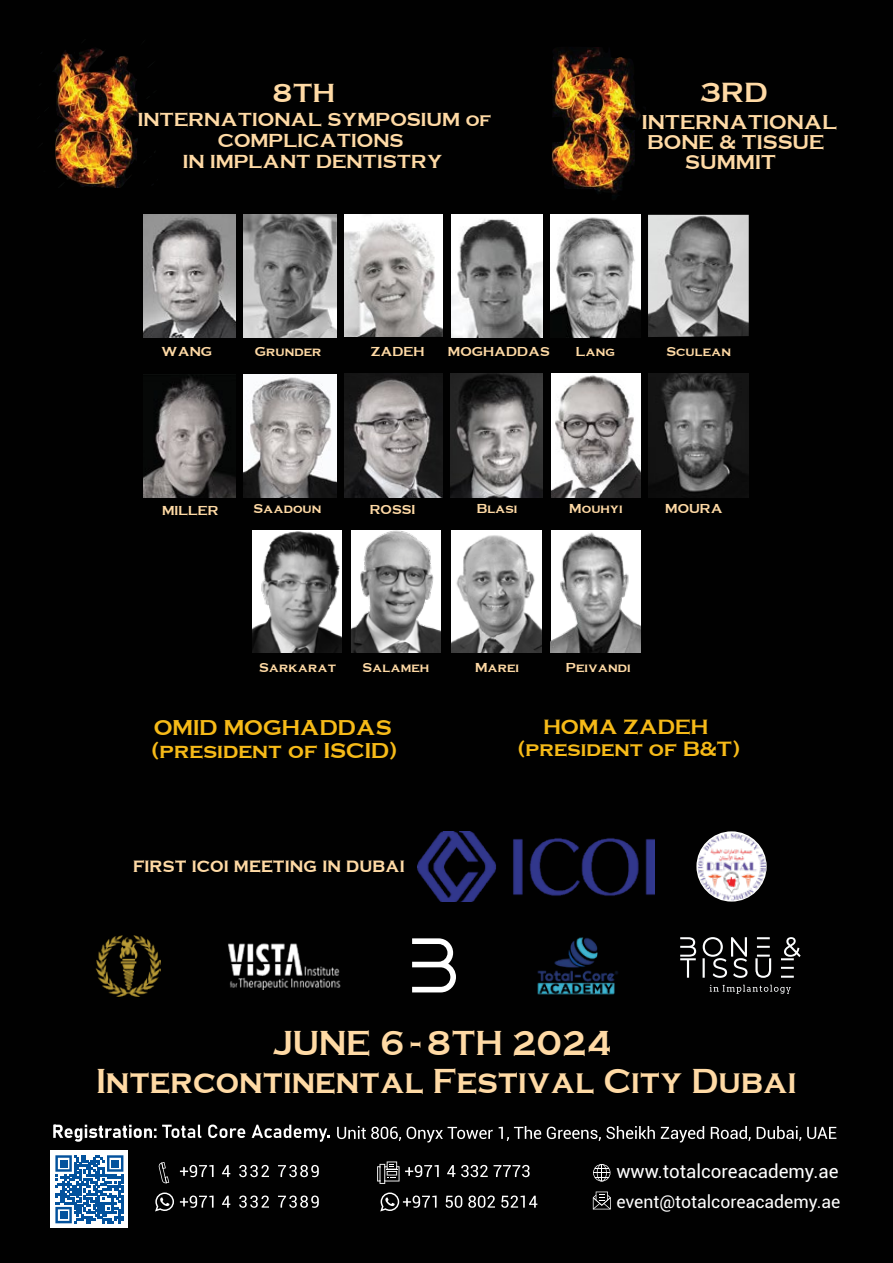
<style>
.page{position:relative;width:893px;height:1263px;background:#010101}
.page>*{position:absolute;margin:0;border:0;box-sizing:border-box;transform-origin:0 0}
.t1{font:700 35.85px/38px "Copperplate";color:#ffdaa5;text-align:center;scale:.91 1}
.t2{font:700 28.65px "Copperplate";color:#ffdaa5}
.t3{font:700 27px "Copperplate";color:#ffdaa5}
.t4{font:700 22.2px/23.1px "Copperplate";color:#f6ba18}
.t5{font:700 21.3px/21.3px "Copperplate";color:#f6ba18;text-align:center}
.t6{font:700 20.85px "Copperplate";color:#ffdaa5;scale:.91 1}
.t7{font:700 20.7px "Copperplate";color:#ffdaa5}
.t8{font:700 19.5px/20.9px "Copperplate";color:#ffdaa5;text-align:center}
.t9{font:18.75px "Roboto";color:#fff}
.t10{font:17.55px "Roboto";color:#fff}
.t11{font:700 13.5px "Copperplate";color:#ffdaa5}
</style>
<div class="page">
<img style="left:54px;top:48px;width:89px;height:140px">
<img style="left:551px;top:47px;width:90px;height:146px">
<svg style="left:337px;top:1126px;width:64px;height:15px"></svg>
<svg style="left:407px;top:1127px;width:86px;height:15px"></svg>
<svg style="left:499px;top:1126px;width:42px;height:15px"></svg>
<svg style="left:547px;top:1126px;width:108px;height:15px"></svg>
<svg style="left:661px;top:1126px;width:43px;height:16px"></svg>
<svg style="left:711px;top:1126px;width:40px;height:15px"></svg>
<svg style="left:757px;top:1126px;width:44px;height:15px"></svg>
<svg style="left:807px;top:1127px;width:29px;height:12px"></svg>
<svg style="left:53px;top:1125px;width:148px;height:17px"></svg>
<svg style="left:208px;top:1124px;width:37px;height:14px"></svg>
<svg style="left:252px;top:1125px;width:77px;height:17px"></svg>
<svg style="left:180px;top:1165px;width:34px;height:12px"></svg>
<svg style="left:222px;top:1165px;width:8px;height:12px"></svg>
<svg style="left:239px;top:1165px;width:30px;height:12px"></svg>
<svg style="left:278px;top:1165px;width:41px;height:12px"></svg>
<svg style="left:180px;top:1195px;width:34px;height:13px"></svg>
<svg style="left:222px;top:1196px;width:8px;height:11px"></svg>
<svg style="left:239px;top:1195px;width:30px;height:13px"></svg>
<svg style="left:278px;top:1195px;width:41px;height:13px"></svg>
<svg style="left:405px;top:1165px;width:34px;height:12px"></svg>
<svg style="left:447px;top:1165px;width:8px;height:12px"></svg>
<svg style="left:461px;top:1165px;width:69px;height:12px"></svg>
<svg style="left:446px;top:1195px;width:16px;height:13px"></svg>
<svg style="left:468px;top:1195px;width:27px;height:13px"></svg>
<svg style="left:501px;top:1195px;width:36px;height:13px"></svg>
<svg style="left:380px;top:1192px;width:57px;height:19px"></svg>
<svg style="left:155px;top:1192px;width:19px;height:19px"></svg>
<svg style="left:593px;top:1164px;width:17px;height:17px"></svg>
<svg style="left:593px;top:1191px;width:18px;height:18px"></svg>
<svg style="left:159px;top:1162px;width:10px;height:22px"></svg>
<hr style="left:377px;top:1166px;width:3px;height:15px;background:#fff">
<svg style="left:378px;top:1161px;width:21px;height:23px"></svg>
<div style="left:51px;top:1150px;width:77px;height:78px;background:#fff"></div>
<svg style="left:55px;top:1155px;width:68px;height:68px"></svg>
<div style="left:60px;top:1160px;width:7px;height:7px;background:#03529d"></div>
<div style="left:112px;top:1160px;width:7px;height:7px;background:#03529d"></div>
<div style="left:60px;top:1211px;width:7px;height:7px;background:#03529d"></div>
<svg style="left:412px;top:938px;width:44px;height:54px"></svg>
<img style="left:537px;top:937px;width:81px;height:58px">
<img style="left:95px;top:935px;width:66px;height:61px">
<img style="left:228px;top:943px;width:113px;height:47px">
<svg style="left:680px;top:937px;width:121px;height:57px"></svg>
<img style="left:345px;top:374px;width:98px;height:123px">
<img style="left:648px;top:374px;width:101px;height:123px">
<img style="left:551px;top:374px;width:89px;height:123px">
<img style="left:451px;top:374px;width:91px;height:123px">
<img style="left:144px;top:215px;width:92px;height:122px">
<img style="left:551px;top:215px;width:89px;height:122px">
<img style="left:243px;top:215px;width:93px;height:122px">
<img style="left:648px;top:215px;width:101px;height:122px">
<img style="left:243px;top:374px;width:93px;height:123px">
<img style="left:345px;top:215px;width:98px;height:122px">
<img style="left:451px;top:215px;width:91px;height:122px">
<img style="left:144px;top:375px;width:91px;height:122px">
<img style="left:452px;top:530px;width:89px;height:123px">
<img style="left:551px;top:530px;width:89px;height:123px">
<img style="left:252px;top:530px;width:90px;height:123px">
<img style="left:351px;top:530px;width:90px;height:123px">
<img style="left:417px;top:832px;width:237px;height:69px">
<svg style="left:696px;top:831px;width:71px;height:70px"></svg>
<img style="left:698px;top:833px;width:67px;height:67px">
<h3 class="t3" style="left:272px;top:78px;width:64px">8TH</h3>
<h3 class="t8" style="left:138px;top:110px;width:355px">INTERNATIONAL SYMPOSIUM of<br>COMPLICATIONS<br>IN IMPLANT DENTISTRY</h3>
<h2 class="t2" style="left:699px;top:76px;width:70px">3RD</h2>
<h3 class="t7" style="left:642px;top:110px;width:197px">INTERNATIONAL</h3>
<h3 class="t7" style="left:648px;top:130px;width:178px">BONE &amp; TISSUE</h3>
<h3 class="t7" style="left:685px;top:150px;width:93px">SUMMIT</h3>
<p class="t11" style="left:371px;top:344px;width:55px">ZADEH</p>
<p class="t11" style="left:448px;top:344px;width:103px">MOGHADDAS</p>
<p class="t11" style="left:161px;top:344px;width:53px">WANG</p>
<p class="t11" style="left:255px;top:344px;width:68px">Grunder</p>
<p class="t11" style="left:576px;top:344px;width:41px">Lang</p>
<p class="t11" style="left:666px;top:344px;width:66px">Sculean</p>
<p class="t11" style="left:162px;top:503px;width:58px">MILLER</p>
<p class="t11" style="left:253px;top:501px;width:69px">Saadoun</p>
<p class="t11" style="left:370px;top:502px;width:47px">ROSSI</p>
<p class="t11" style="left:477px;top:501px;width:42px">Blasi</p>
<p class="t11" style="left:569px;top:501px;width:55px">Mouhyi</p>
<p class="t11" style="left:665px;top:501px;width:59px">MOURA</p>
<p class="t11" style="left:259px;top:660px;width:78px">Sarkarat</p>
<p class="t11" style="left:363px;top:660px;width:68px">Salameh</p>
<p class="t11" style="left:475px;top:660px;width:46px">Marei</p>
<p class="t11" style="left:566px;top:660px;width:66px">Peivandi</p>
<h3 class="t4" style="left:152px;top:717px;width:246px">OMID MOGHADDAS (president of ISCID)</h3>
<h3 class="t5" style="left:518px;top:717px;width:223px">HOMA ZADEH (president of B&amp;T)</h3>
<h3 class="t6" style="left:133px;top:853px;width:300px">first icoi meeting in dubai</h3>
<h1 class="t1" style="left:96px;top:1025px;width:771px">JUNE 6-8TH 2024<br>Intercontinental Festival City Dubai</h1>
<h3 class="t9" style="left:616px;top:1158px;width:224px">www.totalcoreacademy.ae</h3>
<p class="t10" style="left:616px;top:1189px;width:226px">event@totalcoreacademy.ae</p>
</div>
